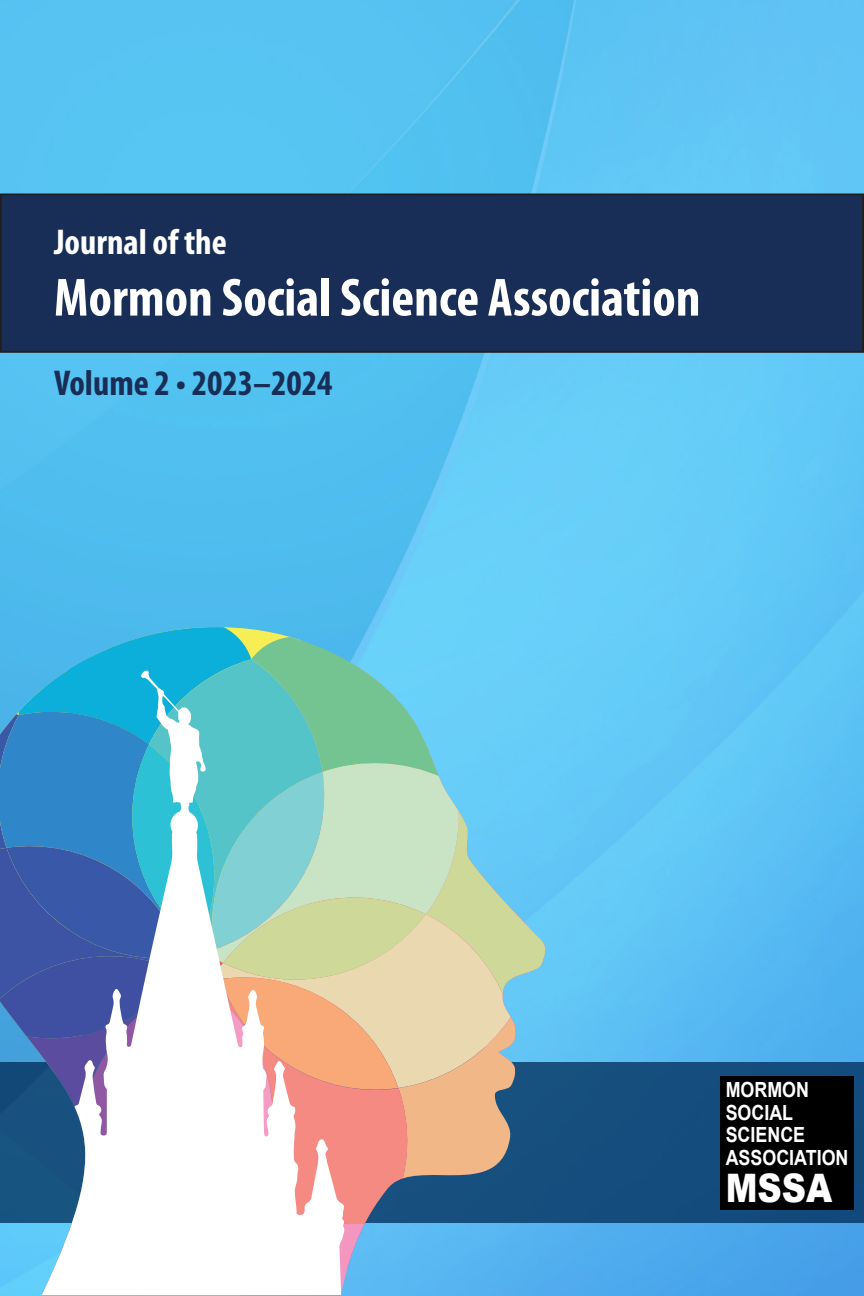
<style>
.page{position:relative;width:864px;height:1296px;background:#fff}
.page>*{position:absolute;margin:0;border:0;box-sizing:border-box;transform-origin:0 0}
.t1{font:700 condensed 54.2px "Myriad Pro";color:#fff}
.t2{font:900 39.2px "Arial";color:#fff;scale:.86 1}
.t3{font:700 condensed 36px "Myriad Pro";color:#182e56}
.t4{font:700 condensed 36px "Myriad Pro";color:#fff}
.t5{font:700 20.8px/22.8px "Arial";color:#fff;scale:.86 1}
</style>
<div class="page">
<img style="left:0;top:0;width:864px;height:1296px">
<div style="left:0;top:1062px;width:864px;height:161px;background:#154d7e"></div>
<div style="left:720px;top:1076px;width:133px;height:134px;background:#000"></div>
<div style="left:1px;top:195px;width:862px;height:157px;background:#182e56"></div>
<div style="left:0;top:194px;width:864px;height:159px;border:2px solid #231f20"></div>
<svg style="left:0;top:627px;width:548px;height:668px;background:#86b6bf"></svg>
<svg style="left:23px;top:670px;width:325px;height:625px"></svg>
<p class="t4" style="left:54px;top:219px;width:174px">Journal of the</p>
<p class="t1" style="left:54px;top:264px;width:648px">Mormon Social Science Association</p>
<p class="t3" style="left:54px;top:361px;width:280px">Volume 2 • 2023–2024</p>
<p class="t5" style="left:726px;top:1078px;width:144px">MORMON<br>SOCIAL<br>SCIENCE<br>ASSOCIATION</p>
<p class="t2" style="left:726px;top:1160px;width:125px">MSSA</p>
</div>
